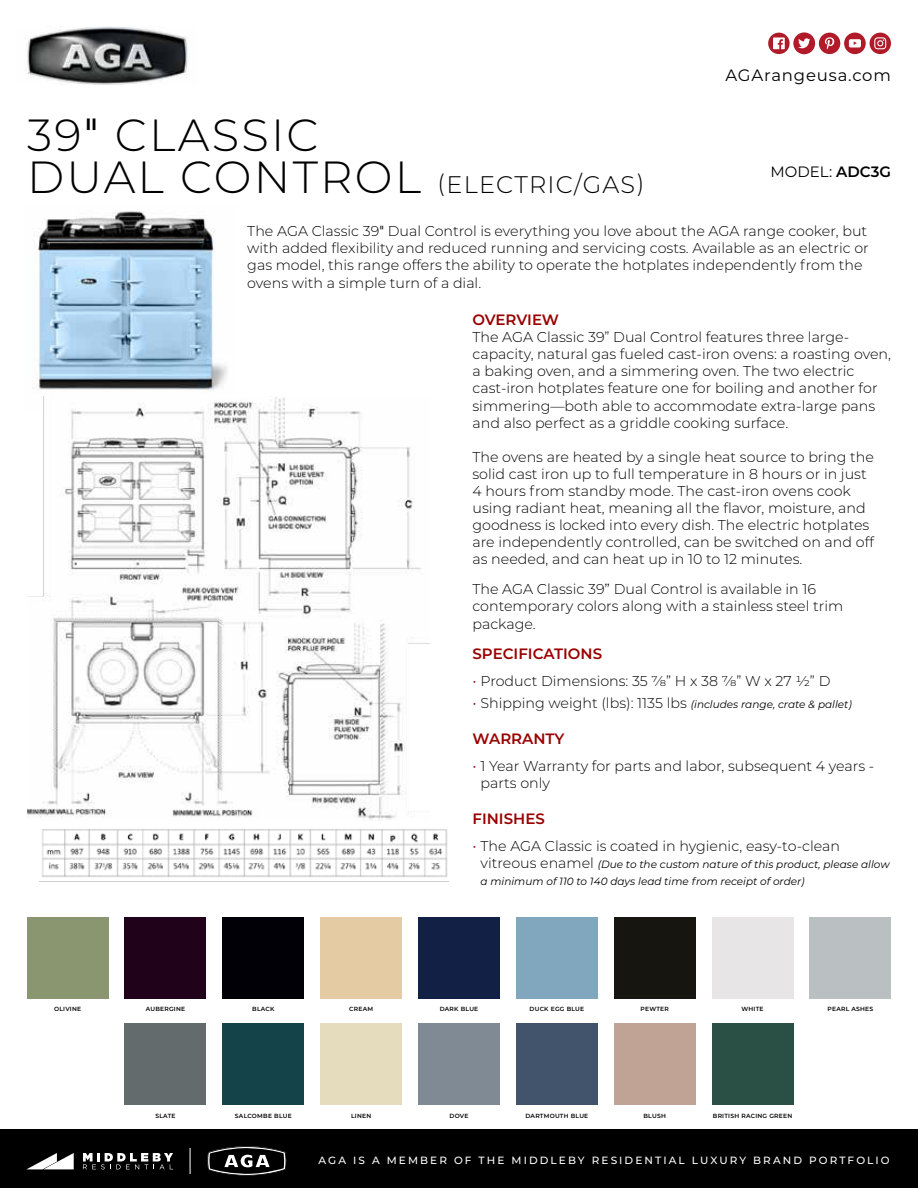
<style>
.page{position:relative;width:918px;height:1188px;background:#fff}
.page>*{position:absolute;margin:0;border:0;box-sizing:border-box;transform-origin:0 0}
.t1{font:300 45px "Montserrat";letter-spacing:.05em;color:#000}
.t2{font:300 24px "Montserrat";letter-spacing:.05em;color:#000}
.t3{font:16.5px "Montserrat";letter-spacing:.05em;color:#000}
.t4{font:600 15px "Montserrat";color:#900}
.t5{font:15px "Montserrat";color:#000}
.t6{font:300 14.25px/17.1px "Montserrat";color:#000}
.t7{font:italic 10.5px/16.5px "Montserrat";color:#000}
.t8{font:500 10.5px "Montserrat";letter-spacing:.2em;color:#fff}
.t9{font:600 6px "Montserrat";letter-spacing:.04em;color:#000}
.s1{font-family:"Trade Gothic LT Std Cn 18";font-weight:400}
.s2{font-size:45px}
.s3{font-weight:600}
.s4{font-size:15px;color:#900}
.s5{font-weight:300;font-style:normal;font-size:15px;color:#900}
.s6{font-weight:300;font-style:normal;font-size:14.25px}
</style>
<div class="page">
<svg style="left:768px;top:32px;width:123px;height:22px"></svg>
<div style="left:0;top:1130px;width:918px;height:58px;background:#000"></div>
<svg style="left:83px;top:1153px;width:90px;height:16px"></svg>
<svg style="left:27px;top:1153px;width:47px;height:16px"></svg>
<svg style="left:207px;top:1146px;width:79px;height:30px"></svg>
<svg style="left:190px;top:1148px;width:1px;height:26px"></svg>
<img style="left:33px;top:211px;width:194px;height:181px">
<img style="left:27px;top:27px;width:161px;height:58px">
<img style="left:27px;top:396px;width:403px;height:424px">
<img style="left:39px;top:829px;width:410px;height:53px">
<div style="left:27px;top:917px;width:81px;height:81px;background:#8a9670"></div>
<div style="left:125px;top:917px;width:81px;height:81px;background:#20021a"></div>
<div style="left:223px;top:917px;width:81px;height:81px;background:#010006"></div>
<div style="left:321px;top:917px;width:81px;height:81px;background:#e4cba3"></div>
<div style="left:418px;top:917px;width:82px;height:81px;background:#112044"></div>
<div style="left:516px;top:917px;width:81px;height:81px;background:#80a7be"></div>
<div style="left:614px;top:917px;width:81px;height:81px;background:#161510"></div>
<div style="left:712px;top:917px;width:81px;height:81px;background:#e7e5e6"></div>
<div style="left:810px;top:917px;width:81px;height:81px;background:#babfc2"></div>
<div style="left:125px;top:1023px;width:81px;height:82px;background:#636b6d"></div>
<div style="left:223px;top:1023px;width:81px;height:82px;background:#14444a"></div>
<div style="left:321px;top:1023px;width:81px;height:82px;background:#e5dbbd"></div>
<div style="left:418px;top:1023px;width:82px;height:82px;background:#808a95"></div>
<div style="left:516px;top:1023px;width:81px;height:82px;background:#41546b"></div>
<div style="left:614px;top:1023px;width:81px;height:82px;background:#c1a396"></div>
<div style="left:712px;top:1023px;width:81px;height:82px;background:#2a4f44"></div>
<p class="t3" style="left:725px;top:64px;width:167px">AGArangeusa.com</p>
<h1 class="t1" style="left:27px;top:104px;width:293px">39<span class="s1">"</span> CLASSIC</h1>
<h2 class="t2" style="left:27px;top:168px;width:619px"><span class="s2">DUAL CONTROL</span> (ELECTRIC/GAS)</h2>
<p class="t6" style="left:247px;top:222px;width:623px">The AGA Classic 39<span class="s1">"</span> Dual Control is everything you love about the AGA range cooker, but with added flexibility and reduced running and servicing costs. Available as an electric or gas model, this range offers the ability to operate the hotplates independently from the ovens with a simple turn of a dial.</p>
<p class="t5" style="left:771px;top:161px;width:122px">MODEL: <span class="s3">ADC3G</span></p>
<p class="t4" style="left:472px;top:309px;width:88px">OVERVIEW</p>
<p class="t6" style="left:472px;top:328px;width:420px">The AGA Classic 39” Dual Control features three large&shy;capacity, natural gas fueled cast-iron ovens: a roasting oven, a baking oven, and a simmering oven. The two electric cast-iron hotplates feature one for boiling and another for simmering—both able to accommodate extra-large pans and also perfect as a griddle cooking surface.</p>
<p class="t6" style="left:472px;top:448px;width:403px">The ovens are heated by a single heat source to bring the solid cast iron up to full temperature in 8 hours or in just 4 hours from standby mode. The cast-iron ovens cook using radiant heat, meaning all the flavor, moisture, and goodness is locked into every dish. The electric hotplates are independently controlled, can be switched on and off as needed, and can heat up in 10 to 12 minutes.</p>
<p class="t6" style="left:472px;top:579px;width:372px;line-height:17.5px">The AGA Classic 39<span class="s1">”</span> Dual Control is available in 16 contemporary colors along with a stainless steel trim package.</p>
<p class="t4" style="left:472px;top:643px;width:131px">SPECIFICATIONS</p>
<p class="t6" style="left:472px;top:672px;width:359px"><span class="s4">•</span> Product Dimensions: 35 ⅞” H x 38 ⅞” W x 27 ½” D</p>
<p class="t7" style="left:472px;top:696px;width:381px"><span class="s5">•</span> <span class="s6">Shipping weight (lbs): 1135 lbs</span> (includes range, crate &amp; pallet)</p>
<p class="t4" style="left:472px;top:728px;width:93px">WARRANTY</p>
<p class="t6" style="left:481px;top:757px;width:395px;text-indent:-8px"><span class="s4">•</span> 1 Year Warranty for parts and labor, subsequent 4 years - parts only</p>
<p class="t4" style="left:472px;top:808px;width:74px">FINISHES</p>
<p class="t6" style="left:472px;top:837px;width:369px"><span class="s4">•</span> The AGA Classic is coated in hygienic, easy-to-clean</p>
<p class="t7" style="left:481px;top:856px;width:411px"><span class="s6">vitreous enamel</span> (Due to the custom nature of this product, please allow a minimum of 110 to 140 days lead time from receipt of order)</p>
<p class="t9" style="left:54px;top:1005px;width:29px">OLIVINE</p>
<p class="t9" style="left:146px;top:1005px;width:41px">AUBERGINE</p>
<p class="t9" style="left:252px;top:1005px;width:24px">BLACK</p>
<p class="t9" style="left:349px;top:1005px;width:25px">CREAM</p>
<p class="t9" style="left:440px;top:1005px;width:40px">DARK BLUE</p>
<p class="t9" style="left:530px;top:1005px;width:56px">DUCK EGG BLUE</p>
<p class="t9" style="left:641px;top:1005px;width:30px">PEWTER</p>
<p class="t9" style="left:742px;top:1005px;width:24px">WHITE</p>
<p class="t9" style="left:828px;top:1005px;width:47px">PEARL ASHES</p>
<p class="t9" style="left:155px;top:1112px;width:22px">SLATE</p>
<p class="t9" style="left:235px;top:1112px;width:58px">SALCOMBE BLUE</p>
<p class="t9" style="left:351px;top:1112px;width:22px">LINEN</p>
<p class="t9" style="left:450px;top:1112px;width:20px">DOVE</p>
<p class="t9" style="left:525px;top:1112px;width:64px">DARTMOUTH BLUE</p>
<p class="t9" style="left:644px;top:1112px;width:24px">BLUSH</p>
<p class="t9" style="left:713px;top:1112px;width:81px">BRITISH RACING GREEN</p>
<p class="t8" style="left:319px;top:1153px;width:573px">AGA IS A MEMBER OF THE MIDDLEBY RESIDENTIAL LUXURY BRAND PORTFOLIO</p>
</div>
